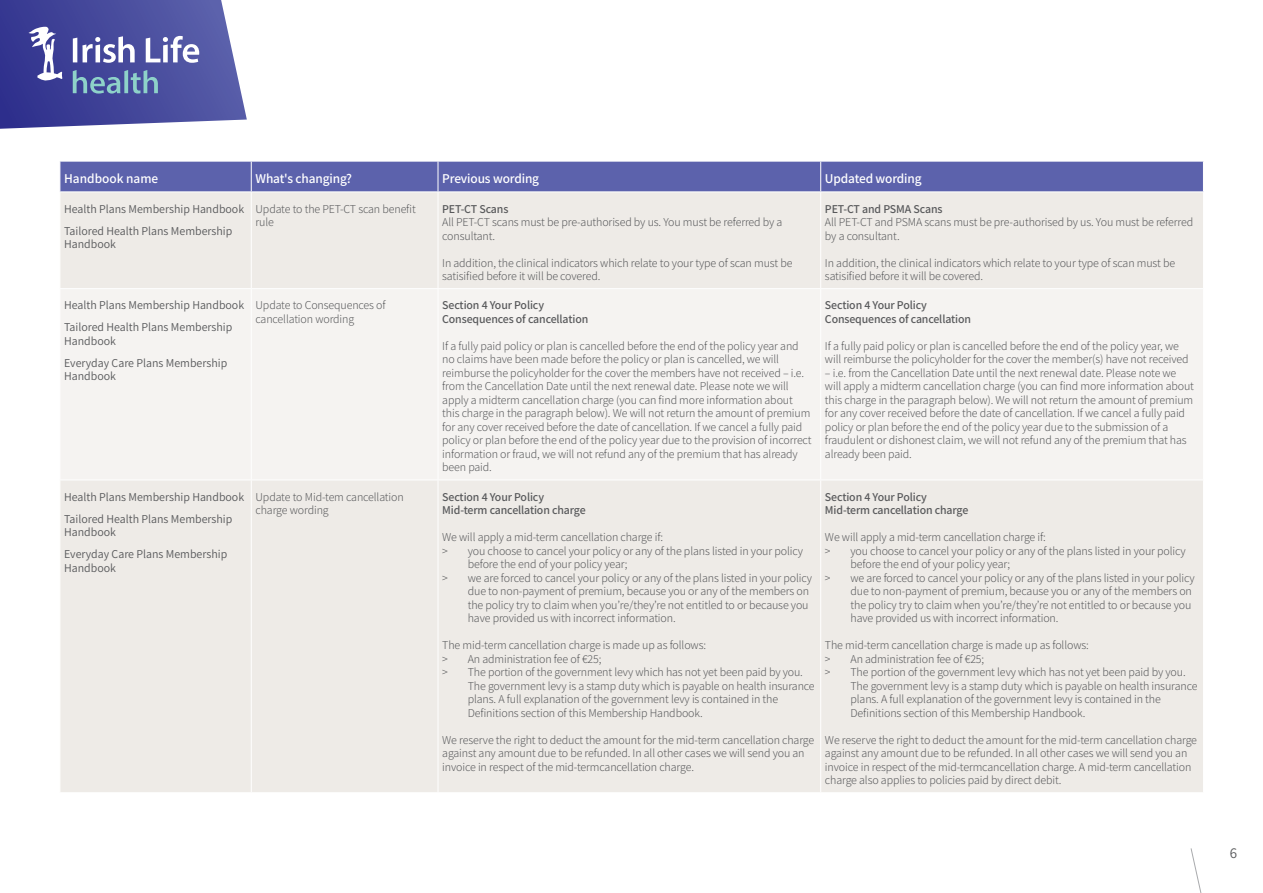
<style>
.page{position:relative;width:1263px;height:893px;background:#fff}
.page>*{position:absolute;margin:0;border:0;box-sizing:border-box;transform-origin:0 0}
.t1{font:15px "Assistant";color:#58595b}
.t2{font:600 13.5px "Assistant";letter-spacing:-.01em;color:#fff}
.t3{font:300 12px/13.5px "Assistant";letter-spacing:-.01em;color:#58595b}
.t4{font:12px/22px "Assistant";color:#58595b}
.t5{font:600 12px/13.5px "Assistant";letter-spacing:-.01em;color:#58595b}
</style>
<div class="page">
<div style="left:61px;top:162px;width:1142px;height:30px;background:#5c62ac"></div>
<div style="left:61px;top:193px;width:1142px;height:599px;background:#eeebe7"></div>
<div style="left:61px;top:289px;width:1142px;height:191px;background:#f5f3f1"></div>
<hr style="left:251px;top:192px;width:1px;height:96px;background:#fff">
<hr style="left:438px;top:192px;width:1px;height:96px;background:#fff">
<hr style="left:820px;top:192px;width:1px;height:96px;background:#fff">
<hr style="left:60px;top:288px;width:191px;height:1px;background:#fff">
<hr style="left:251px;top:288px;width:187px;height:1px;background:#fff">
<hr style="left:251px;top:289px;width:1px;height:191px;background:#fff">
<hr style="left:438px;top:288px;width:383px;height:1px;background:#fff">
<hr style="left:438px;top:289px;width:1px;height:191px;background:#fff">
<hr style="left:821px;top:288px;width:383px;height:1px;background:#fff">
<hr style="left:820px;top:289px;width:1px;height:191px;background:#fff">
<hr style="left:60px;top:480px;width:191px;height:1px;background:#fff">
<hr style="left:251px;top:480px;width:187px;height:1px;background:#fff">
<hr style="left:251px;top:480px;width:1px;height:312px;background:#fff">
<hr style="left:438px;top:480px;width:383px;height:1px;background:#fff">
<hr style="left:438px;top:480px;width:1px;height:312px;background:#fff">
<hr style="left:821px;top:480px;width:383px;height:1px;background:#fff">
<hr style="left:820px;top:480px;width:1px;height:312px;background:#fff">
<hr style="left:251px;top:161px;width:1px;height:31px;background:#fff">
<hr style="left:438px;top:161px;width:1px;height:31px;background:#fff">
<hr style="left:820px;top:161px;width:1px;height:31px;background:#fff">
<svg style="left:0;top:0;width:247px;height:129px;background:#6166aa"></svg>
<svg style="left:1190px;top:848px;width:12px;height:45px"></svg>
<p class="t2" style="left:64px;top:170px;width:96px">Handbook name</p>
<p class="t2" style="left:255px;top:170px;width:98px">What's changing?</p>
<p class="t2" style="left:442px;top:170px;width:98px">Previous wording</p>
<p class="t2" style="left:825px;top:170px;width:98px">Updated wording</p>
<p class="t4" style="left:64px;top:197px;width:181px">Health Plans Membership Handbook<br>Tailored Health Plans Membership</p>
<p class="t4" style="left:64px;top:233px;width:53px">Handbook</p>
<p class="t3" style="left:255px;top:201px;width:162px">Update to the PET-CT scan benefit rule</p>
<p class="t5" style="left:442px;top:201px;width:68px">PET-CT Scans</p>
<p class="t5" style="left:825px;top:201px;width:119px">PET-CT and PSMA Scans</p>
<p class="t3" style="left:825px;top:215px;width:370px">All PET-CT and PSMA scans must be pre-authorised by us. You must be referred by a consultant.</p>
<p class="t3" style="left:825px;top:255px;width:352px">In addition, the clinical indicators which relate to your type of scan must be satisified before it will be covered.</p>
<p class="t3" style="left:442px;top:215px;width:342px">All PET-CT scans must be pre-authorised by us. You must be referred by a consultant.</p>
<p class="t3" style="left:442px;top:255px;width:352px">In addition, the clinical indicators which relate to your type of scan must be satisified before it will be covered.</p>
<p class="t4" style="left:64px;top:294px;width:181px">Health Plans Membership Handbook<br>Tailored Health Plans Membership</p>
<p class="t4" style="left:64px;top:329px;width:165px">Handbook<br>Everyday Care Plans Membership</p>
<p class="t4" style="left:64px;top:365px;width:53px">Handbook</p>
<p class="t4" style="left:64px;top:485px;width:181px">Health Plans Membership Handbook<br>Tailored Health Plans Membership</p>
<p class="t4" style="left:64px;top:521px;width:165px">Handbook<br>Everyday Care Plans Membership</p>
<p class="t4" style="left:64px;top:556px;width:53px">Handbook</p>
<p class="t3" style="left:255px;top:298px;width:132px">Update to Consequences of cancellation wording</p>
<p class="t5" style="left:442px;top:298px;width:148px">Section 4 Your Policy<br>Consequences of cancellation</p>
<p class="t3" style="left:442px;top:339px;width:371px">If a fully paid policy or plan is cancelled before the end of the policy year and no claims have been made before the policy or plan is cancelled, we will reimburse the policyholder for the cover the members have not received – i.e. from the Cancellation Date until the next renewal date. Please note we will apply a midterm cancellation charge (you can find more information about this charge in the paragraph below). We will not return the amount of premium for any cover received before the date of cancellation. If we cancel a fully paid policy or plan before the end of the policy year due to the provision of incorrect information or fraud, we will not refund any of the premium that has already been paid.</p>
<p class="t3" style="left:255px;top:489px;width:150px">Update to Mid-tem cancellation charge wording</p>
<p class="t5" style="left:442px;top:489px;width:145px">Section 4 Your Policy<br>Mid-term cancellation charge</p>
<p class="t3" style="left:442px;top:530px;width:222px">We will apply a mid-term cancellation charge if:</p>
<p class="t3" style="left:442px;top:543px;width:362px">&gt; you choose to cancel your policy or any of the plans listed in your policy</p>
<p class="t3" style="left:468px;top:557px;width:161px">before the end of your policy year;</p>
<p class="t3" style="left:442px;top:570px;width:371px">&gt; we are forced to cancel your policy or any of the plans listed in your policy</p>
<p class="t3" style="left:468px;top:584px;width:343px">due to non-payment of premium, because you or any of the members on</p>
<p class="t3" style="left:468px;top:597px;width:342px">the policy try to claim when you’re/they’re not entitled to or because you</p>
<p class="t3" style="left:468px;top:611px;width:209px">have provided us with incorrect information.</p>
<p class="t3" style="left:442px;top:638px;width:265px">The mid-term cancellation charge is made up as follows:</p>
<p class="t3" style="left:442px;top:651px;width:161px">&gt; An administration fee of €25;</p>
<p class="t3" style="left:442px;top:665px;width:362px">&gt; The portion of the government levy which has not yet been paid by you.</p>
<p class="t3" style="left:468px;top:678px;width:348px">The government levy is a stamp duty which is payable on health insurance</p>
<p class="t3" style="left:468px;top:692px;width:312px">plans. A full explanation of the government levy is contained in the</p>
<p class="t3" style="left:468px;top:705px;width:237px">Definitions section of this Membership Handbook.</p>
<p class="t3" style="left:442px;top:732px;width:374px">We reserve the right to deduct the amount for the mid-term cancellation charge against any amount due to be refunded. In all other cases we will send you an invoice in respect of the mid-termcancellation charge.</p>
<p class="t5" style="left:825px;top:298px;width:148px">Section 4 Your Policy<br>Consequences of cancellation</p>
<p class="t3" style="left:825px;top:339px;width:365px">If a fully paid policy or plan is cancelled before the end of the policy year, we will reimburse the policyholder for the cover the member(s) have not received</p>
<p class="t3" style="left:825px;top:366px;width:371px">– i.e. from the Cancellation Date until the next renewal date. Please note we will apply a midterm cancellation charge (you can find more information about this charge in the paragraph below). We will not return the amount of premium for any cover received before the date of cancellation. If we cancel a fully paid policy or plan before the end of the policy year due to the submission of a fraudulent or dishonest claim, we will not refund any of the premium that has already been paid.</p>
<p class="t5" style="left:825px;top:489px;width:145px">Section 4 Your Policy<br>Mid-term cancellation charge</p>
<p class="t3" style="left:825px;top:530px;width:222px">We will apply a mid-term cancellation charge if:</p>
<p class="t3" style="left:825px;top:543px;width:362px">&gt; you choose to cancel your policy or any of the plans listed in your policy</p>
<p class="t3" style="left:850px;top:557px;width:161px">before the end of your policy year;</p>
<p class="t3" style="left:825px;top:570px;width:371px">&gt; we are forced to cancel your policy or any of the plans listed in your policy</p>
<p class="t3" style="left:850px;top:584px;width:343px">due to non-payment of premium, because you or any of the members on</p>
<p class="t3" style="left:850px;top:597px;width:342px">the policy try to claim when you’re/they’re not entitled to or because you</p>
<p class="t3" style="left:850px;top:611px;width:209px">have provided us with incorrect information.</p>
<p class="t3" style="left:825px;top:638px;width:265px">The mid-term cancellation charge is made up as follows:</p>
<p class="t3" style="left:825px;top:651px;width:161px">&gt; An administration fee of €25;</p>
<p class="t3" style="left:825px;top:665px;width:362px">&gt; The portion of the government levy which has not yet been paid by you.</p>
<p class="t3" style="left:850px;top:678px;width:348px">The government levy is a stamp duty which is payable on health insurance</p>
<p class="t3" style="left:850px;top:692px;width:312px">plans. A full explanation of the government levy is contained in the</p>
<p class="t3" style="left:850px;top:705px;width:237px">Definitions section of this Membership Handbook.</p>
<p class="t3" style="left:825px;top:732px;width:374px">We reserve the right to deduct the amount for the mid-term cancellation charge against any amount due to be refunded. In all other cases we will send you an invoice in respect of the mid-termcancellation charge. A mid-term cancellation charge also applies to policies paid by direct debit.</p>
<p class="t1" style="left:1230px;top:843px;width:9px">6</p>
</div>
